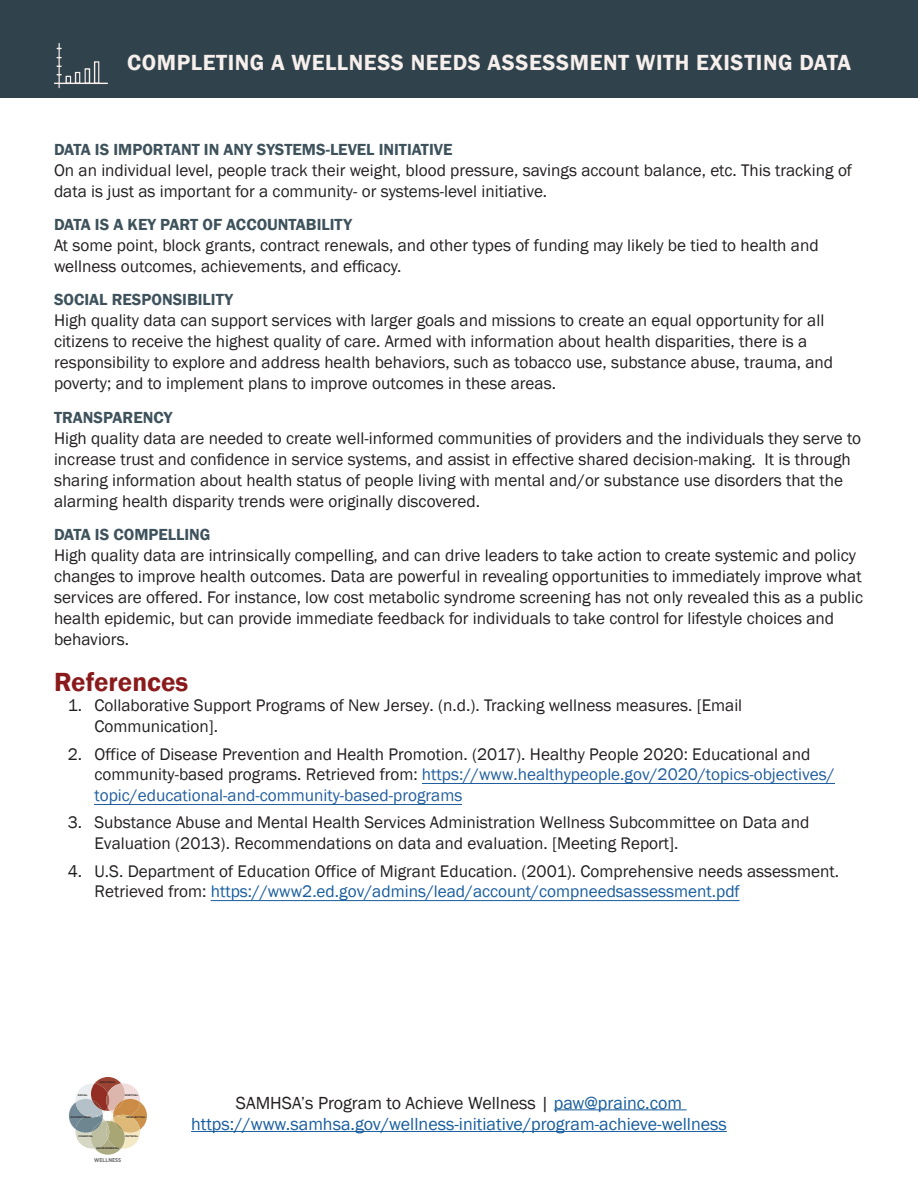
<style>
.page{position:relative;width:918px;height:1188px;background:#fff}
.page>*{position:absolute;margin:0;border:0;box-sizing:border-box;transform-origin:0 0}
.t1{font:600 27px "Franklin Gothic";color:#8a1a1c}
.t2{font:600 22.5px "Franklin Gothic";letter-spacing:.025em;color:#f7efec}
.t3{font:18px/21.6px "Franklin Gothic";color:#175d9e;text-align:center}
.t4{font:17.25px/21px "Franklin Gothic";color:#231f20}
.t5{font:600 16.5px "Franklin Gothic";color:#3e525c}
.t6{font:700 5.55px "Gotham Narrow";color:#6c6d70}
.t7{font:700 2.55px "Gotham";color:#211e1e}
.s1{color:#215e9f}
.s2{color:#175d9e}
.s3{color:#231f20}
</style>
<div class="page">
<svg style="left:69px;top:1077px;width:78px;height:78px"></svg>
<hr style="left:554px;top:1109px;width:133px;height:1px;background:#175d9e">
<hr style="left:191px;top:1131px;width:536px;height:1px;background:#175d9e">
<div style="left:0;top:0;width:918px;height:98px;background:#30434c"></div>
<svg style="left:54px;top:43px;width:54px;height:45px"></svg>
<hr style="left:422px;top:783px;width:413px;height:1px;background:#215e9f">
<hr style="left:94px;top:804px;width:368px;height:1px;background:#215e9f">
<hr style="left:211px;top:900px;width:529px;height:1px;background:#175d9e">
<h2 class="t2" style="left:127px;top:49px;width:726px">COMPLETING A WELLNESS NEEDS ASSESSMENT WITH EXISTING DATA</h2>
<h3 class="t5" style="left:54px;top:139px;width:400px">DATA IS IMPORTANT IN ANY SYSTEMS-LEVEL INITIATIVE</h3>
<p class="t4" style="left:54px;top:160px;width:800px">On an individual level, people track their weight, blood pressure, savings account balance, etc. This tracking of data is just as important for a community- or systems-level initiative.</p>
<h3 class="t5" style="left:54px;top:214px;width:299px">DATA IS A KEY PART OF ACCOUNTABILITY</h3>
<p class="t4" style="left:54px;top:235px;width:766px">At some point, block grants, contract renewals, and other types of funding may likely be tied to health and wellness outcomes, achievements, and efficacy.</p>
<h3 class="t5" style="left:54px;top:290px;width:181px">SOCIAL RESPONSIBILITY</h3>
<p class="t4" style="left:54px;top:310px;width:781px">High quality data can support services with larger goals and missions to create an equal opportunity for all citizens to receive the highest quality of care. Armed with information about health disparities, there is a responsibility to explore and address health behaviors, such as tobacco use, substance abuse, trauma, and poverty; and to implement plans to improve outcomes in these areas.</p>
<h3 class="t5" style="left:54px;top:407px;width:120px">TRANSPARENCY</h3>
<p class="t4" style="left:54px;top:428px;width:809px">High quality data are needed to create well-informed communities of providers and the individuals they serve to increase trust and confidence in service systems, and assist in effective shared decision-making. It is through sharing information about health status of people living with mental and/or substance use disorders that the alarming health disparity trends were originally discovered.</p>
<h3 class="t5" style="left:54px;top:524px;width:158px">DATA IS COMPELLING</h3>
<p class="t4" style="left:54px;top:545px;width:811px">High quality data are intrinsically compelling, and can drive leaders to take action to create systemic and policy changes to improve health outcomes. Data are powerful in revealing opportunities to immediately improve what services are offered. For instance, low cost metabolic syndrome screening has not only revealed this as a public health epidemic, but can provide immediate feedback for individuals to take control for lifestyle choices and behaviors.</p>
<h2 class="t1" style="left:54px;top:665px;width:136px">References</h2>
<p class="t4" style="left:94px;top:696px;width:649px;text-indent:-27px">1. Collaborative Support Programs of New Jersey. (n.d.). Tracking wellness measures. [Email<br>Communication].</p>
<p class="t4" style="left:94px;top:744px;width:742px;text-indent:-27px">2. Office of Disease Prevention and Health Promotion. (2017). Healthy People 2020: Educational and community-based programs. Retrieved from: <span class="s1">https://www.healthypeople.gov/2020/topics-objectives/ topic/educational-and-community-based-programs</span></p>
<p class="t4" style="left:94px;top:813px;width:716px;text-indent:-27px">3. Substance Abuse and Mental Health Services Administration Wellness Subcommittee on Data and<br>Evaluation (2013). Recommendations on data and evaluation. [Meeting Report].</p>
<p class="t4" style="left:94px;top:861px;width:746px;text-indent:-27px">4. U.S. Department of Education Office of Migrant Education. (2001). Comprehensive needs assessment.<br>Retrieved from: <span class="s2">https://www2.ed.gov/admins/lead/account/compneedsassessment.pdf</span></p>
<p class="t7" style="left:78px;top:1093px;width:11px">SOCIAL</p>
<p class="t7" style="left:71px;top:1115px;width:22px">OCCUPATIONAL</p>
<p class="t7" style="left:100px;top:1081px;width:17px">EMOTIONAL</p>
<p class="t7" style="left:79px;top:1134px;width:16px">FINANCIAL</p>
<p class="t7" style="left:125px;top:1093px;width:15px">SPIRITUAL</p>
<p class="t7" style="left:126px;top:1115px;width:21px">INTELLECTUAL</p>
<p class="t7" style="left:126px;top:1134px;width:14px">PHYSICAL</p>
<p class="t7" style="left:97px;top:1147px;width:24px">ENVIRONMENTAL</p>
<p class="t6" style="left:94px;top:1156px;width:29px">WELLNESS</p>
<p class="t3" style="left:191px;top:1092px;width:537px"><span class="s3">SAMHSA’s Program to Achieve Wellness |</span> paw@prainc.com https://www.samhsa.gov/wellness-initiative/program-achieve-wellness</p>
</div>
